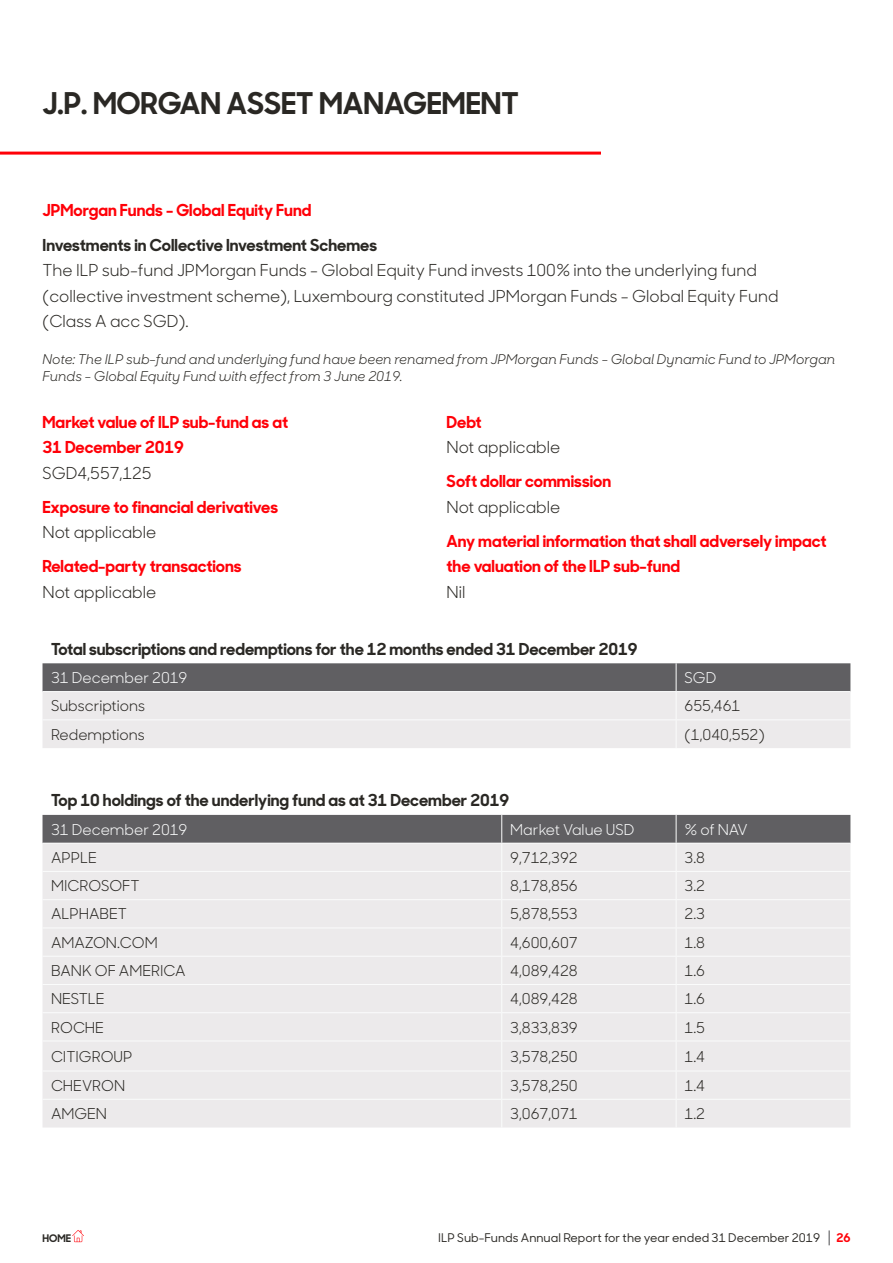
<style>
.page{position:relative;width:893px;height:1263px;background:#fff}
.page>*{position:absolute;margin:0;border:0;box-sizing:border-box;transform-origin:0 0}
.t1{font:700 30px "Sharp Sans Display No 1";color:#2a2824}
.t2{font:16.5px/25.5px "Sharp Sans Display No 1";color:#2a2824}
.t3{font:700 16.5px/25.5px "Sharp Sans Display No 1";color:#ff0008}
.t4{font:700 16.5px "Sharp Sans Display No 1";color:#2a2824}
.t5{font:15px "Sharp Sans Display No 1";color:#2a2824}
.t6{font:15px "Sharp Sans Display No 1";color:#fbfcfc}
.t7{font:italic 13.5px/16.2px "Sharp Sans Display No 1";color:#2a2824}
.t8{font:500 12px "Sharp Sans Display No 1";color:#2a2824}
.t9{font:700 12px "Sharp Sans Display No 1";color:#ff0008}
.t10{font:700 10.5px "Sharp Sans Display No 1";color:#2a2824}
</style>
<div class="page">
<svg style="left:829px;top:1230px;width:1px;height:15px"></svg>
<svg style="left:72px;top:1230px;width:12px;height:12px"></svg>
<svg style="left:43px;top:663px;width:807px;height:85px;background:#bebcbe"></svg>
<hr style="left:43px;top:719px;width:633px;height:1px;background:#fbfcfc">
<hr style="left:676px;top:719px;width:174px;height:1px;background:#fbfcfc">
<div style="left:43px;top:1041px;width:807px;height:86px;background:#eceaeb"></div>
<svg style="left:43px;top:815px;width:807px;height:225px;background:#dbd9da"></svg>
<hr style="left:43px;top:1040px;width:459px;height:1px;background:#fbfcfc">
<hr style="left:502px;top:1040px;width:174px;height:1px;background:#fbfcfc">
<hr style="left:501px;top:1041px;width:1px;height:30px;background:#fbfcfc">
<hr style="left:676px;top:1040px;width:174px;height:1px;background:#fbfcfc">
<hr style="left:676px;top:1041px;width:1px;height:30px;background:#fbfcfc">
<hr style="left:43px;top:1071px;width:459px;height:1px;background:#fbfcfc">
<hr style="left:502px;top:1071px;width:174px;height:1px;background:#fbfcfc">
<hr style="left:676px;top:1071px;width:174px;height:1px;background:#fbfcfc">
<svg style="left:501px;top:1072px;width:1px;height:55px"></svg>
<svg style="left:676px;top:1072px;width:1px;height:55px"></svg>
<hr style="left:43px;top:1099px;width:459px;height:1px;background:#fbfcfc">
<hr style="left:502px;top:1099px;width:174px;height:1px;background:#fbfcfc">
<hr style="left:676px;top:1099px;width:174px;height:1px;background:#fbfcfc">
<hr style="left:0;top:152px;width:601px;height:3px;background:#ff0008">
<h1 class="t1" style="left:43px;top:78px;width:478px">J.P. MORGAN ASSET MANAGEMENT</h1>
<p class="t3" style="left:43px;top:196px;width:270px">JPMorgan Funds - Global Equity Fund</p>
<p class="t4" style="left:43px;top:231px;width:336px">Investments in Collective Investment Schemes</p>
<p class="t2" style="left:43px;top:256px;width:737px">The ILP sub-fund JPMorgan Funds - Global Equity Fund invests 100% into the underlying fund (collective investment scheme), Luxembourg constituted JPMorgan Funds - Global Equity Fund (Class A acc SGD).</p>
<p class="t7" style="left:43px;top:352px;width:794px">Note: The ILP sub-fund and underlying fund have been renamed from JPMorgan Funds - Global Dynamic Fund to JPMorgan<br>Funds - Global Equity Fund with effect from 3 June 2019.</p>
<p class="t3" style="left:43px;top:408px;width:247px">Market value of ILP sub-fund as at<br>31 December 2019</p>
<p class="t2" style="left:43px;top:459px;width:111px">SGD4,557,125</p>
<p class="t3" style="left:43px;top:493px;width:237px">Exposure to financial derivatives</p>
<p class="t2" style="left:43px;top:518px;width:115px">Not applicable</p>
<p class="t3" style="left:43px;top:552px;width:201px">Related-party transactions</p>
<p class="t2" style="left:43px;top:578px;width:115px">Not applicable</p>
<p class="t3" style="left:446px;top:408px;width:37px">Debt</p>
<p class="t2" style="left:446px;top:433px;width:115px">Not applicable</p>
<p class="t3" style="left:446px;top:467px;width:166px">Soft dollar commission</p>
<p class="t2" style="left:446px;top:493px;width:115px">Not applicable</p>
<p class="t3" style="left:446px;top:527px;width:382px">Any material information that shall adversely impact the valuation of the ILP sub-fund</p>
<p class="t2" style="left:446px;top:578px;width:20px">Nil</p>
<p class="t4" style="left:51px;top:635px;width:588px">Total subscriptions and redemptions for the 12 months ended 31 December 2019</p>
<p class="t6" style="left:51px;top:666px;width:138px">31 December 2019</p>
<p class="t6" style="left:685px;top:666px;width:33px">SGD</p>
<p class="t5" style="left:51px;top:694px;width:96px">Subscriptions</p>
<p class="t5" style="left:685px;top:694px;width:57px">655,461</p>
<p class="t5" style="left:51px;top:722px;width:95px">Redemptions</p>
<p class="t5" style="left:685px;top:722px;width:82px">(1,040,552)</p>
<p class="t4" style="left:51px;top:787px;width:460px">Top 10 holdings of the underlying fund as at 31 December 2019</p>
<p class="t6" style="left:51px;top:817px;width:138px">31 December 2019</p>
<p class="t6" style="left:510px;top:817px;width:126px">Market Value USD</p>
<p class="t6" style="left:685px;top:817px;width:65px">% of NAV</p>
<p class="t5" style="left:51px;top:845px;width:47px">APPLE</p>
<p class="t5" style="left:510px;top:845px;width:69px">9,712,392</p>
<p class="t5" style="left:685px;top:845px;width:22px">3.8</p>
<p class="t5" style="left:51px;top:874px;width:90px">MICROSOFT</p>
<p class="t5" style="left:510px;top:874px;width:69px">8,178,856</p>
<p class="t5" style="left:685px;top:874px;width:22px">3.2</p>
<p class="t5" style="left:51px;top:902px;width:77px">ALPHABET</p>
<p class="t5" style="left:510px;top:902px;width:69px">5,878,553</p>
<p class="t5" style="left:685px;top:902px;width:22px">2.3</p>
<p class="t5" style="left:51px;top:930px;width:108px">AMAZON.COM</p>
<p class="t5" style="left:510px;top:930px;width:69px">4,600,607</p>
<p class="t5" style="left:685px;top:930px;width:22px">1.8</p>
<p class="t5" style="left:51px;top:959px;width:136px">BANK OF AMERICA</p>
<p class="t5" style="left:510px;top:959px;width:69px">4,089,428</p>
<p class="t5" style="left:685px;top:959px;width:22px">1.6</p>
<p class="t5" style="left:51px;top:987px;width:55px">NESTLE</p>
<p class="t5" style="left:510px;top:987px;width:69px">4,089,428</p>
<p class="t5" style="left:685px;top:987px;width:22px">1.6</p>
<p class="t5" style="left:51px;top:1015px;width:54px">ROCHE</p>
<p class="t5" style="left:510px;top:1015px;width:69px">3,833,839</p>
<p class="t5" style="left:685px;top:1015px;width:22px">1.5</p>
<p class="t5" style="left:51px;top:1044px;width:83px">CITIGROUP</p>
<p class="t5" style="left:510px;top:1044px;width:69px">3,578,250</p>
<p class="t5" style="left:685px;top:1044px;width:22px">1.4</p>
<p class="t5" style="left:51px;top:1073px;width:76px">CHEVRON</p>
<p class="t5" style="left:510px;top:1073px;width:69px">3,578,250</p>
<p class="t5" style="left:685px;top:1073px;width:22px">1.4</p>
<p class="t5" style="left:51px;top:1102px;width:58px">AMGEN</p>
<p class="t5" style="left:510px;top:1102px;width:69px">3,067,071</p>
<p class="t5" style="left:685px;top:1102px;width:22px">1.2</p>
<p class="t10" style="left:43px;top:1230px;width:30px">HOME</p>
<p class="t8" style="left:438px;top:1229px;width:383px">ILP Sub-Funds Annual Report for the year ended 31 December 2019</p>
<p class="t9" style="left:836px;top:1228px;width:16px">26</p>
</div>
